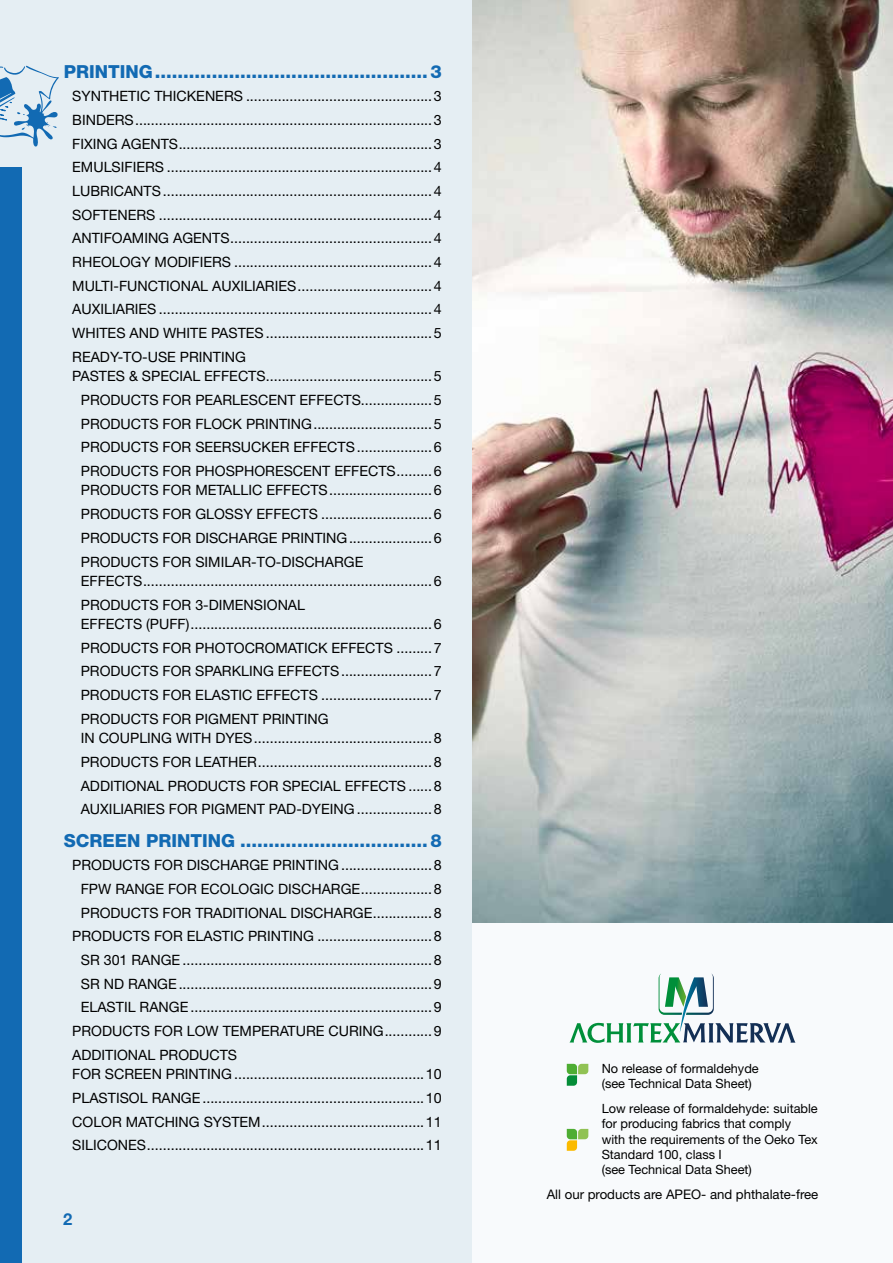
<style>
.page{position:relative;width:893px;height:1263px;background:#fff}
.page>*{position:absolute;margin:0;border:0;box-sizing:border-box;transform-origin:0 0}
.t1{font:800 18px "Helvetica Neue";color:#126ab3}
.t2{font:700 16.5px "Helvetica Neue";color:#126ab3}
.t3{font:14.25px/23.7px "Helvetica Neue";color:#000;text-align:justify}
.t4{font:13.2px "Helvetica Neue";color:#000}
.t5{font:12.75px/15.3px "Helvetica Neue";color:#000}
</style>
<div class="page">
<div style="left:0;top:0;width:472px;height:1263px;background:#e5eef3"></div>
<div style="left:0;top:168px;width:22px;height:1095px;background:#126ab3"></div>
<div style="left:472px;top:923px;width:421px;height:340px;background:#f8fafc"></div>
<img style="left:472px;top:0;width:421px;height:923px">
<svg style="left:0;top:65px;width:59px;height:82px"></svg>
<svg style="left:569px;top:973px;width:226px;height:70px"></svg>
<svg style="left:567px;top:1129px;width:21px;height:22px"></svg>
<svg style="left:567px;top:1064px;width:21px;height:22px"></svg>
<p class="t1" style="left:64px;top:60px;width:380px">PRINTING................................................3</p>
<p class="t3" style="left:72px;top:84px;width:371px">SYNTHETIC THICKENERS ...............................................3<br>BINDERS...........................................................................3<br>FIXING AGENTS................................................................3<br>EMULSIFIERS ...................................................................4<br>LUBRICANTS....................................................................4<br>SOFTENERS .....................................................................4<br>ANTIFOAMING AGENTS...................................................4<br>RHEOLOGY MODIFIERS ..................................................4<br>MULTI-FUNCTIONAL AUXILIARIES..................................4<br>AUXILIARIES .....................................................................4<br>WHITES AND WHITE PASTES..........................................5<br>READY-TO-USE PRINTING</p>
<p class="t3" style="left:72px;top:364px;width:371px;text-align:center">PASTES &amp; SPECIAL EFFECTS..........................................5<br>PRODUCTS FOR PEARLESCENT EFFECTS..................5<br>PRODUCTS FOR FLOCK PRINTING..............................5<br>PRODUCTS FOR SEERSUCKER EFFECTS...................6<br>PRODUCTS FOR PHOSPHORESCENT EFFECTS.........6</p>
<p class="t3" style="left:81px;top:478px;width:362px">PRODUCTS FOR METALLIC EFFECTS..........................6<br>PRODUCTS FOR GLOSSY EFFECTS ............................6<br>PRODUCTS FOR DISCHARGE PRINTING.....................6<br>PRODUCTS FOR SIMILAR-TO-DISCHARGE</p>
<p class="t3" style="left:81px;top:569px;width:362px">EFFECTS.........................................................................6<br>PRODUCTS FOR 3-DIMENSIONAL</p>
<p class="t3" style="left:81px;top:612px;width:363px">EFFECTS (PUFF).............................................................6<br>PRODUCTS FOR PHOTOCROMATICK EFFECTS .........7<br>PRODUCTS FOR SPARKLING EFFECTS.......................7<br>PRODUCTS FOR ELASTIC EFFECTS ............................7<br>PRODUCTS FOR PIGMENT PRINTING</p>
<p class="t3" style="left:81px;top:726px;width:362px">IN COUPLING WITH DYES.............................................8<br>PRODUCTS FOR LEATHER............................................8<br>ADDITIONAL PRODUCTS FOR SPECIAL EFFECTS ......8<br>AUXILIARIES FOR PIGMENT PAD-DYEING ...................8</p>
<p class="t1" style="left:64px;top:829px;width:380px">SCREEN PRINTING .................................8</p>
<p class="t3" style="left:72px;top:853px;width:371px">PRODUCTS FOR DISCHARGE PRINTING .......................8</p>
<p class="t3" style="left:81px;top:877px;width:362px">FPW RANGE FOR ECOLOGIC DISCHARGE..................8</p>
<p class="t3" style="left:81px;top:900px;width:362px">PRODUCTS FOR TRADITIONAL DISCHARGE...............8</p>
<p class="t3" style="left:72px;top:924px;width:371px">PRODUCTS FOR ELASTIC PRINTING .............................8</p>
<p class="t3" style="left:81px;top:948px;width:362px">SR 301 RANGE ...............................................................8</p>
<p class="t3" style="left:81px;top:972px;width:362px">SR ND RANGE................................................................9</p>
<p class="t3" style="left:81px;top:995px;width:362px">ELASTIL RANGE.............................................................9</p>
<p class="t3" style="left:72px;top:1019px;width:371px">PRODUCTS FOR LOW TEMPERATURE CURING............9</p>
<p class="t3" style="left:72px;top:1043px;width:166px">ADDITIONAL PRODUCTS</p>
<p class="t3" style="left:72px;top:1062px;width:371px">FOR SCREEN PRINTING ................................................10<br>PLASTISOL RANGE........................................................10<br>COLOR MATCHING SYSTEM.........................................11<br>SILICONES......................................................................11</p>
<p class="t2" style="left:63px;top:1209px;width:11px">2</p>
<p class="t5" style="left:602px;top:1060px;width:159px">No release of formaldehyde (see Technical Data Sheet)</p>
<p class="t5" style="left:602px;top:1101px;width:218px">Low release of formaldehyde: suitable for producing fabrics that comply with the requirements of the Oeko Tex<br>Standard 100, class I<br>(see Technical Data Sheet)</p>
<p class="t4" style="left:547px;top:1186px;width:273px">All our products are APEO- and phthalate-free</p>
</div>
